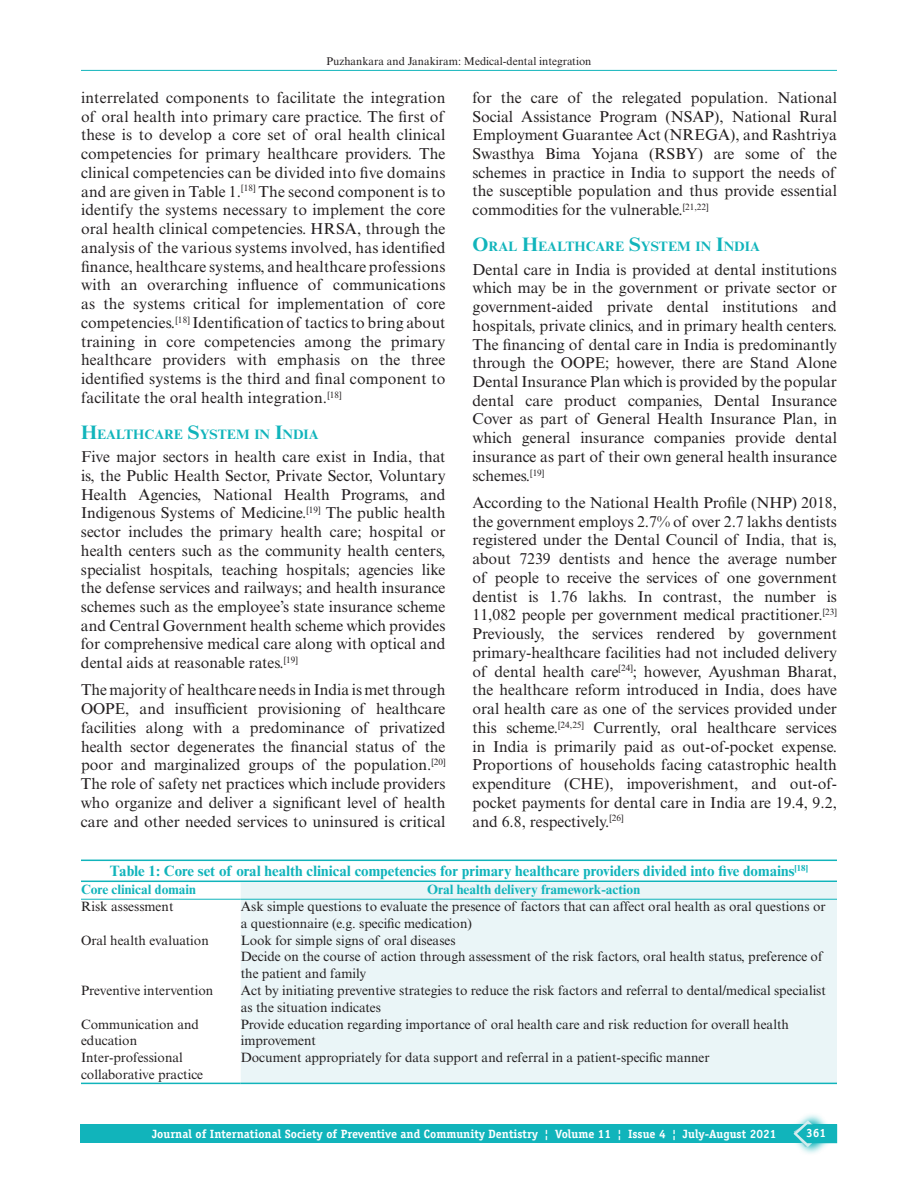
<style>
.page{position:relative;width:918px;height:1188px;background:#fff}
.page>*{position:absolute;margin:0;border:0;box-sizing:border-box;transform-origin:0 0}
.t1{font:15.75px/18.8px "Times New Roman MT Std";color:#231f20;text-align:justify}
.t2{font:700 15px "Times New Roman MT Std";color:#11b4bb}
.t3{font:700 13.65px "Times New Roman MT Std";color:#11b4bb}
.t4{font:13.5px/16.5px "Times New Roman MT Std";color:#231f20}
.t5{font:700 13.5px "Times New Roman MT Std";color:#11b4bb}
.t6{font:700 12px "Officina Serif Std";color:#fff}
.t7{font:11.25px "Times New Roman MT Std";color:#231f20}
.s1{font-size:19.5px}
</style>
<div class="page">
<div style="left:81px;top:1124px;width:756px;height:19px;background:#11b4bb"></div>
<svg style="left:799px;top:1114px;width:25px;height:40px"></svg>
<svg style="left:793px;top:1120px;width:44px;height:27px"></svg>
<hr style="left:81px;top:70px;width:756px;height:1px;background:#11b4bb">
<hr style="left:81px;top:860px;width:756px;height:1px;background:#11b4bb">
<hr style="left:81px;top:881px;width:756px;height:1px;background:#11b4bb">
<div style="left:241px;top:882px;width:596px;height:201px;background:#eaf5f7"></div>
<hr style="left:81px;top:899px;width:160px;height:1px;background:#11b4bb">
<hr style="left:241px;top:899px;width:596px;height:1px;background:#11b4bb">
<hr style="left:81px;top:1083px;width:160px;height:1px;background:#11b4bb">
<hr style="left:241px;top:1083px;width:596px;height:1px;background:#11b4bb">
<p class="t7" style="left:326px;top:54px;width:267px">Puzhankara and Janakiram: Medical-dental integration</p>
<p class="t1" style="left:81px;top:88px;width:366px">interrelated components to facilitate the integration of oral health into primary care practice. The first of these is to develop a core set of oral health clinical competencies for primary healthcare providers. The clinical competencies can be divided into five domains and are given in Table 1.<sup>[18]</sup> The second component is to identify the systems necessary to implement the core oral health clinical competencies. HRSA, through the analysis of the various systems involved, has identified finance, healthcare systems, and healthcare professions with an overarching influence of communications as the systems critical for implementation of core competencies.<sup>[18]</sup> Identification of tactics to bring about training in core competencies among the primary healthcare providers with emphasis on the three identified systems is the third and final component to facilitate the oral health integration.<sup>[18]</sup></p>
<p class="t3" style="left:81px;top:426px;width:239px"><span class="s1">H</span>EALTHCARE <span class="s1">S</span>YSTEM IN <span class="s1">I</span>NDIA</p>
<p class="t1" style="left:81px;top:447px;width:366px">Five major sectors in health care exist in India, that is, the Public Health Sector, Private Sector, Voluntary Health Agencies, National Health Programs, and Indigenous Systems of Medicine.<sup>[19]</sup> The public health sector includes the primary health care; hospital or health centers such as the community health centers, specialist hospitals, teaching hospitals; agencies like the defense services and railways; and health insurance schemes such as the employee’s state insurance scheme and Central Government health scheme which provides for comprehensive medical care along with optical and dental aids at reasonable rates.<sup>[19]</sup></p>
<p class="t1" style="left:81px;top:681px;width:366px">The majority of healthcare needs in India is met through OOPE, and insufficient provisioning of healthcare facilities along with a predominance of privatized health sector degenerates the financial status of the poor and marginalized groups of the population.<sup>[20] </sup>The role of safety net practices which include providers who organize and deliver a significant level of health care and other needed services to uninsured is critical</p>
<p class="t1" style="left:472px;top:88px;width:366px">for the care of the relegated population. National Social Assistance Program (NSAP), National Rural Employment Guarantee Act (NREGA), and Rashtriya Swasthya Bima Yojana (RSBY) are some of the schemes in practice in India to support the needs of the susceptible population and thus provide essential commodities for the vulnerable.<sup>[21,22]</sup></p>
<p class="t3" style="left:472px;top:238px;width:288px"><span class="s1">O</span>RAL <span class="s1">H</span>EALTHCARE <span class="s1">S</span>YSTEM IN <span class="s1">I</span>NDIA</p>
<p class="t1" style="left:472px;top:260px;width:366px">Dental care in India is provided at dental institutions which may be in the government or private sector or government-aided private dental institutions and hospitals, private clinics, and in primary health centers.<br>The financing of dental care in India is predominantly through the OOPE; however, there are Stand Alone Dental Insurance Plan which is provided by the popular dental care product companies, Dental Insurance Cover as part of General Health Insurance Plan, in which general insurance companies provide dental insurance as part of their own general health insurance schemes.<sup>[19]</sup></p>
<p class="t1" style="left:472px;top:493px;width:366px">According to the National Health Profile (NHP) 2018, the government employs 2.7% of over 2.7 lakhs dentists registered under the Dental Council of India, that is, about 7239 dentists and hence the average number of people to receive the services of one government dentist is 1.76 lakhs. In contrast, the number is 11,082 people per government medical practitioner.<sup>[23] </sup>Previously, the services rendered by government primary-healthcare facilities had not included delivery of dental health care<sup>[24]</sup>; however, Ayushman Bharat, the healthcare reform introduced in India, does have oral health care as one of the services provided under this scheme.<sup>[24,25]</sup> Currently, oral healthcare services in India is primarily paid as out-of-pocket expense.<br>Proportions of households facing catastrophic health expenditure (CHE), impoverishment, and out-of&shy;pocket payments for dental care in India are 19.4, 9.2, and 6.8, respectively.<sup>[26]</sup></p>
<p class="t2" style="left:110px;top:862px;width:700px">Table 1: Core set of oral health clinical competencies for primary healthcare providers divided into five domains<sup>[18]</sup></p>
<p class="t5" style="left:81px;top:881px;width:117px">Core clinical domain</p>
<p class="t5" style="left:427px;top:881px;width:215px">Oral health delivery framework-action</p>
<p class="t4" style="left:81px;top:898px;width:94px">Risk assessment</p>
<p class="t4" style="left:241px;top:898px;width:586px">Ask simple questions to evaluate the presence of factors that can affect oral health as oral questions or a questionnaire (e.g. specific medication)</p>
<p class="t4" style="left:81px;top:932px;width:129px">Oral health evaluation</p>
<p class="t4" style="left:241px;top:932px;width:583px">Look for simple signs of oral diseases<br>Decide on the course of action through assessment of the risk factors, oral health status, preference of the patient and family</p>
<p class="t4" style="left:81px;top:982px;width:134px">Preventive intervention</p>
<p class="t4" style="left:241px;top:982px;width:587px">Act by initiating preventive strategies to reduce the risk factors and referral to dental/medical specialist as the situation indicates</p>
<p class="t4" style="left:81px;top:1016px;width:120px">Communication and education</p>
<p class="t4" style="left:241px;top:1016px;width:550px">Provide education regarding importance of oral health care and risk reduction for overall health improvement</p>
<p class="t4" style="left:81px;top:1050px;width:124px">Inter-professional collaborative practice</p>
<p class="t4" style="left:241px;top:1050px;width:471px">Document appropriately for data support and referral in a patient-specific manner</p>
<p class="t6" style="left:152px;top:1126px;width:626px">Journal of International Society of Preventive and Community Dentistry ¦ Volume 11 ¦ Issue 4 ¦ July-August 2021</p>
<p class="t6" style="left:806px;top:1126px;width:22px">361</p>
</div>
